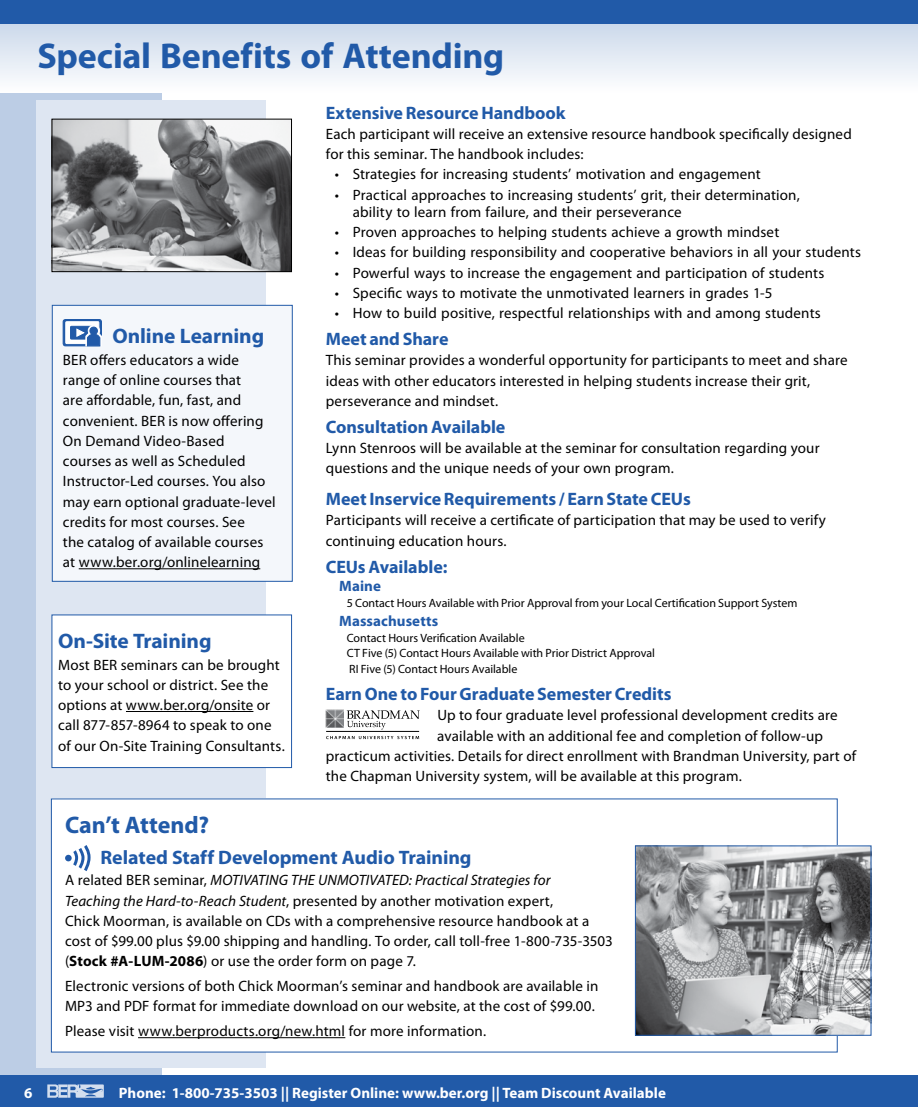
<style>
.page{position:relative;width:918px;height:1107px;background:#fff}
.page>*{position:absolute;margin:0;border:0;box-sizing:border-box;transform-origin:0 0}
.t1{font:700 36px "Myriad Pro";letter-spacing:-.005em;color:#215aa8}
.t2{font:700 24px "Myriad Pro";letter-spacing:-.005em;color:#215aa8}
.t3{font:700 21px "Myriad Pro";letter-spacing:-.005em;color:#215aa8}
.t4{font:700 19.5px "Myriad Pro";letter-spacing:-.005em;color:#215aa8}
.t5{font:700 18px "Myriad Pro";letter-spacing:-.005em;color:#215aa8}
.t6{font:15px/20.2px "Myriad Pro";letter-spacing:.01em;color:#000}
.t7{font:700 15px "Myriad Pro";color:#fff}
.t8{font:700 15px "Myriad Pro";letter-spacing:.005em;color:#215aa8}
.t9{font:12px/15.8px "Myriad Pro";color:#000}
.s1{font-style:italic}
.s2{font-weight:700}
</style>
<div class="page">
<div style="left:0;top:0;width:162px;height:1107px;background:#bccde5"></div>
<div style="left:0;top:1076px;width:918px;height:31px;background:#215aa8"></div>
<svg style="left:47px;top:1084px;width:57px;height:14px"></svg>
<svg style="left:0;top:24px;width:918px;height:68px"></svg>
<div style="left:0;top:0;width:918px;height:24px;background:#215aa8"></div>
<div style="left:36px;top:101px;width:230px;height:967px;background:#dee6f2"></div>
<svg style="left:347px;top:710px;width:73px;height:20px"></svg>
<svg style="left:326px;top:736px;width:93px;height:3px"></svg>
<img style="left:326px;top:709px;width:17px;height:18px">
<hr style="left:326px;top:731px;width:93px;height:1px;background:#000">
<div style="left:52px;top:305px;width:240px;height:276px;background:#f4f7fb"></div>
<hr style="left:79px;top:569px;width:181px;height:1px;background:#000">
<svg style="left:63px;top:320px;width:38px;height:26px"></svg>
<div style="left:63px;top:319px;width:39px;height:27px;border:1px solid #215aa8;border-radius:2px"></div>
<svg style="left:66px;top:322px;width:33px;height:22px"></svg>
<div style="left:66px;top:322px;width:33px;height:22px;border:1px solid #fff"></div>
<div style="left:71px;top:326px;width:24px;height:13px;background:#215aa8"></div>
<div style="left:70px;top:326px;width:25px;height:13px;border:1px solid #215aa8"></div>
<div style="left:88px;top:325px;width:12px;height:11px;border:1px solid #fff;border-radius:50%"></div>
<div style="left:90px;top:327px;width:8px;height:8px;border:1px solid #215aa8;border-radius:50%"></div>
<svg style="left:76px;top:329px;width:26px;height:17px"></svg>
<div style="left:52px;top:305px;width:240px;height:277px;border:1px solid #215aa8"></div>
<div style="left:52px;top:615px;width:240px;height:153px;background:#fff"></div>
<hr style="left:126px;top:711px;width:127px;height:1px;background:#000">
<div style="left:52px;top:615px;width:240px;height:153px;border:1px solid #215aa8"></div>
<div style="left:51px;top:799px;width:786px;height:253px;background:#fff"></div>
<hr style="left:138px;top:1037px;width:207px;height:1px;background:#000">
<svg style="left:73px;top:845px;width:18px;height:26px"></svg>
<div style="left:65px;top:855px;width:7px;height:6px;background:#215aa8;border-radius:50%"></div>
<img style="left:637px;top:848px;width:232px;height:185px">
<div style="left:635px;top:846px;width:236px;height:189px;border:1px solid #215aa8"></div>
<img style="left:54px;top:121px;width:236px;height:149px">
<div style="left:52px;top:119px;width:240px;height:153px;border:1px solid #000"></div>
<h1 class="t1" style="left:38px;top:32px;width:468px">Special Benefits of Attending</h1>
<p class="t5" style="left:326px;top:101px;width:241px">Extensive Resource Handbook</p>
<p class="t6" style="left:326px;top:124px;width:528px">Each participant will receive an extensive resource handbook specifically designed for this seminar. The handbook includes:</p>
<p class="t6" style="left:335px;top:164px;width:428px">• Strategies for increasing students’ motivation and engagement</p>
<p class="t6" style="left:353px;top:186px;width:449px;line-height:17.2px;text-indent:-18px">• Practical approaches to increasing students’ grit, their determination, ability to learn from failure, and their perseverance</p>
<p class="t6" style="left:335px;top:222px;width:446px">• Proven approaches to helping students achieve a growth mindset</p>
<p class="t6" style="left:335px;top:242px;width:528px">• Ideas for building responsibility and cooperative behaviors in all your students</p>
<p class="t6" style="left:335px;top:262px;width:491px">• Powerful ways to increase the engagement and participation of students</p>
<p class="t6" style="left:335px;top:283px;width:439px">• Specific ways to motivate the unmotivated learners in grades 1-5</p>
<p class="t6" style="left:335px;top:303px;width:488px">• How to build positive, respectful relationships with and among students</p>
<p class="t5" style="left:326px;top:327px;width:124px">Meet and Share</p>
<p class="t6" style="left:326px;top:350px;width:523px">This seminar provides a wonderful opportunity for participants to meet and share ideas with other educators interested in helping students increase their grit, perseverance and mindset.</p>
<p class="t5" style="left:326px;top:415px;width:181px">Consultation Available</p>
<p class="t6" style="left:326px;top:438px;width:495px">Lynn Stenroos will be available at the seminar for consultation regarding your questions and the unique needs of your own program.</p>
<p class="t5" style="left:326px;top:487px;width:367px">Meet Inservice Requirements / Earn State CEUs</p>
<p class="t6" style="left:326px;top:510px;width:502px">Participants will receive a certificate of participation that may be used to verify continuing education hours.</p>
<p class="t5" style="left:326px;top:555px;width:123px">CEUs Available:</p>
<p class="t8" style="left:339px;top:577px;width:43px">Maine</p>
<p class="t9" style="left:347px;top:595px;width:452px">5 Contact Hours Available with Prior Approval from your Local Certification Support System</p>
<p class="t8" style="left:339px;top:611px;width:100px">Massachusetts</p>
<p class="t9" style="left:347px;top:630px;width:310px">Contact Hours Verification Available<br>CT Five (5) Contact Hours Available with Prior District Approval<br>RI Five (5) Contact Hours Available</p>
<p class="t5" style="left:326px;top:682px;width:347px">Earn One to Four Graduate Semester Credits</p>
<p class="t6" style="left:437px;top:705px;width:402px">Up to four graduate level professional development credits are</p>
<p class="t6" style="left:437px;top:725px;width:387px">available with an additional fee and completion of follow-up</p>
<p class="t6" style="left:326px;top:746px;width:532px">practicum activities. Details for direct enrollment with Brandman University, part of</p>
<p class="t6" style="left:326px;top:766px;width:418px">the Chapman University system, will be available at this program.</p>
<h3 class="t3" style="left:112px;top:322px;width:153px">Online Learning</h3>
<p class="t6" style="left:63px;top:349px;width:214px">BER offers educators a wide range of online courses that<br>are affordable, fun, fast, and convenient. BER is now offering<br>On Demand Video‑Based courses as well as Scheduled<br>Instructor‑Led courses. You also may earn optional graduate‑level credits for most courses. See<br>the catalog of available courses at www.ber.org/onlinelearning</p>
<h3 class="t3" style="left:58px;top:627px;width:155px">On‑Site Training</h3>
<p class="t6" style="left:58px;top:654px;width:228px">Most BER seminars can be brought to your school or district. See the options at www.ber.org/onsite or call 877‑857‑8964 to speak to one of our On‑Site Training Consultants.</p>
<h2 class="t2" style="left:65px;top:809px;width:145px">Can’t Attend?</h2>
<h3 class="t4" style="left:101px;top:844px;width:373px">Related Staff Development Audio Training</h3>
<p class="t6" style="left:65px;top:870px;width:549px">A related BER seminar, <span class="s1">MOTIVATING THE UNMOTIVATED: Practical Strategies for<br>Teaching the Hard-to-Reach Student</span>, presented by another motivation expert,<br>Chick Moorman, is available on CDs with a comprehensive resource handbook at a cost of $99.00 plus $9.00 shipping and handling<span class="s1">.</span> To order, call toll-free 1-800-735-3503 (<span class="s2">Stock #A-LUM-2086</span>) or use the order form on page 7.</p>
<p class="t6" style="left:65px;top:976px;width:535px">Electronic versions of both Chick Moorman’s seminar and handbook are available in<br>MP3 and PDF format for immediate download on our website, at the cost of $99.00.</p>
<p class="t6" style="left:65px;top:1021px;width:423px">Please visit www.berproducts.org/new.html for more information.</p>
<p class="t7" style="left:24px;top:1083px;width:10px">6</p>
<p class="t7" style="left:119px;top:1083px;width:549px">Phone: 1-800-735-3503 || Register Online: www.ber.org || Team Discount Available</p>
</div>
